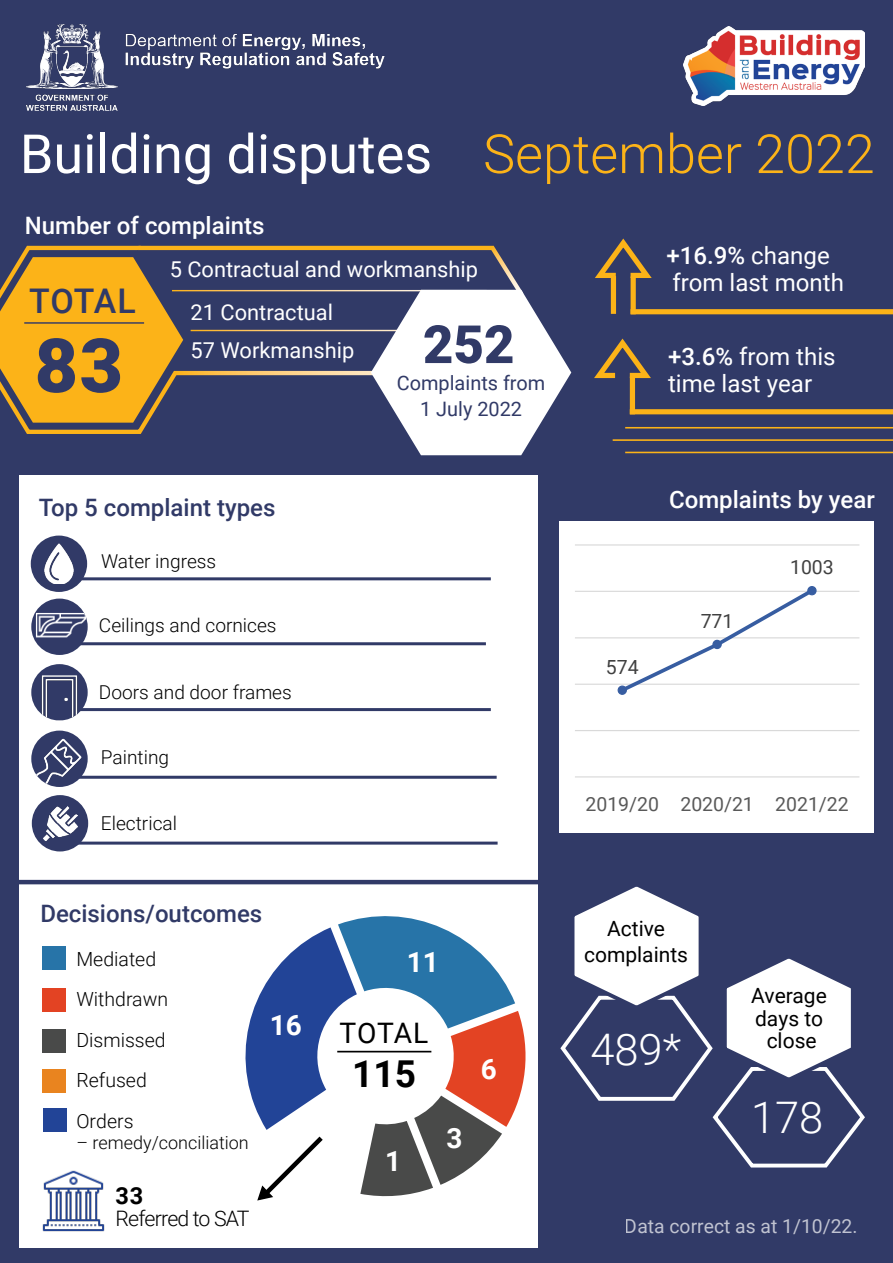
<style>
.page{position:relative;width:893px;height:1263px;background:#313a67}
.page>*{position:absolute;margin:0;border:0;box-sizing:border-box;transform-origin:0 0}
.t1{font:900 75px "Roboto";color:#313a67}
.t2{font:54px "Roboto";color:#fff}
.t3{font:900 52.8px "Roboto";color:#313a67}
.t4{font:300 43.5px "Roboto";color:#fff}
.t5{font:700 37.05px "Roboto";color:#000}
.t6{font:500 34.05px "Roboto";letter-spacing:.01em;color:#313a67}
.t7{font:28.2px "Roboto";letter-spacing:.02em;color:#000}
.t8{font:700 27.9px "Roboto";color:#fff}
.t9{font:24.15px/26.5px "Roboto";color:#fff}
.t10{font:500 24px "Roboto";color:#313a67}
.t11{font:500 24px "Roboto";color:#fff}
.t12{font:700 23.55px "Roboto";color:#000}
.t13{font:21.9px/42.5px "Roboto";color:#fff}
.t14{font:300 21.3px "Roboto";letter-spacing:-.04em;color:#000}
.t15{font:21px/22.5px "Roboto";color:#000;text-align:center}
.t16{font:19.95px/26.2px "Roboto";color:#313a67;text-align:center}
.t17{font:300 19.5px/40.5px "Roboto";color:#000}
.t18{font:19.5px "Roboto";color:#595959}
.t19{font:19.5px "Roboto";color:#404040}
.t20{font:19.35px "Roboto";color:#fff}
.t21{font:300 19.05px "Roboto";color:#000}
.t22{font:300 18px "Roboto";color:#000}
.s1{font-weight:300;color:#fcb318}
.s2{font-weight:500}
</style>
<div class="page">
<div style="left:20px;top:475px;width:855px;height:772px;background:#fff"></div>
<img style="left:684px;top:27px;width:180px;height:78px">
<img style="left:26px;top:24px;width:359px;height:86px">
<svg style="left:0;top:245px;width:225px;height:189px"></svg>
<hr style="left:139px;top:246px;width:355px;height:4px;background:#fcb318">
<hr style="left:172px;top:290px;width:315px;height:1px;background:#fff">
<hr style="left:24px;top:322px;width:120px;height:2px;background:#313a67">
<hr style="left:191px;top:330px;width:296px;height:1px;background:#fff">
<svg style="left:174px;top:371px;width:197px;height:4px"></svg>
<svg style="left:371px;top:245px;width:200px;height:210px"></svg>
<div style="left:538px;top:448px;width:355px;height:815px;background:#313a67"></div>
<div style="left:560px;top:521px;width:314px;height:312px;background:#fff"></div>
<svg style="left:560px;top:886px;width:305px;height:282px"></svg>
<div style="left:631px;top:277px;width:5px;height:37px;background:#fcb318"></div>
<div style="left:630px;top:309px;width:263px;height:5px;background:#fcb318"></div>
<div style="left:611px;top:276px;width:5px;height:38px;background:#fcb318"></div>
<svg style="left:595px;top:238px;width:57px;height:43px"></svg>
<div style="left:630px;top:377px;width:5px;height:37px;background:#fcb318"></div>
<div style="left:630px;top:409px;width:263px;height:5px;background:#fcb318"></div>
<svg style="left:594px;top:338px;width:57px;height:43px"></svg>
<hr style="left:625px;top:427px;width:268px;height:1px;background:#fcb318">
<hr style="left:613px;top:439px;width:280px;height:2px;background:#fcb318">
<hr style="left:625px;top:452px;width:268px;height:1px;background:#fcb318">
<hr style="left:18px;top:880px;width:529px;height:4px;background:#313a67">
<div style="left:43px;top:946px;width:23px;height:24px;background:#2774a8"></div>
<div style="left:43px;top:988px;width:23px;height:23px;background:#e34323"></div>
<div style="left:43px;top:1029px;width:23px;height:24px;background:#494a49"></div>
<div style="left:43px;top:1069px;width:23px;height:24px;background:#e9841f"></div>
<div style="left:43px;top:1108px;width:24px;height:24px;background:#224497"></div>
<img style="left:42px;top:1170px;width:63px;height:62px">
<hr style="left:575px;top:730px;width:284px;height:1px;background:#d9d9d9">
<hr style="left:575px;top:684px;width:284px;height:1px;background:#d9d9d9">
<hr style="left:575px;top:637px;width:284px;height:1px;background:#d9d9d9">
<hr style="left:575px;top:591px;width:284px;height:1px;background:#d9d9d9">
<hr style="left:575px;top:544px;width:284px;height:1px;background:#d9d9d9">
<hr style="left:575px;top:776px;width:284px;height:1px;background:#d9d9d9">
<svg style="left:617px;top:586px;width:200px;height:109px"></svg>
<div style="left:618px;top:686px;width:8px;height:8px;background:#375da1;border-radius:50%"></div>
<div style="left:618px;top:685px;width:9px;height:10px;border:1px solid #375da1;border-radius:50%"></div>
<div style="left:713px;top:640px;width:8px;height:8px;background:#375da1;border-radius:50%"></div>
<div style="left:712px;top:640px;width:10px;height:9px;border:1px solid #375da1;border-radius:50%"></div>
<div style="left:808px;top:587px;width:8px;height:8px;background:#375da1;border-radius:50%"></div>
<div style="left:807px;top:586px;width:10px;height:9px;border:1px solid #375da1;border-radius:50%"></div>
<hr style="left:63px;top:577px;width:428px;height:3px;background:#313a67">
<hr style="left:58px;top:642px;width:428px;height:3px;background:#313a67">
<hr style="left:63px;top:708px;width:428px;height:3px;background:#313a67">
<hr style="left:68px;top:776px;width:429px;height:3px;background:#313a67">
<hr style="left:69px;top:842px;width:429px;height:3px;background:#313a67">
<div style="left:31px;top:536px;width:56px;height:56px;background:#313a67;border-radius:50%"></div>
<img style="left:39px;top:543px;width:40px;height:41px">
<div style="left:32px;top:795px;width:56px;height:56px;background:#313a67;border-radius:50%"></div>
<img style="left:43px;top:806px;width:35px;height:35px">
<svg style="left:245px;top:916px;width:281px;height:285px"></svg>
<div style="left:31px;top:599px;width:57px;height:56px;background:#313a67;border-radius:50%"></div>
<img style="left:36px;top:613px;width:51px;height:25px">
<div style="left:31px;top:664px;width:57px;height:56px;background:#313a67;border-radius:50%"></div>
<img style="left:36px;top:675px;width:47px;height:45px">
<div style="left:31px;top:731px;width:57px;height:56px;background:#313a67;border-radius:50%"></div>
<img style="left:32px;top:739px;width:50px;height:48px">
<h2 class="t2" style="left:20px;top:116px;width:856px">Building disputes <span class="s1">September 2022</span></h2>
<p class="t11" style="left:25px;top:208px;width:241px">Number of complaints</p>
<p class="t13" style="left:191px;top:248px;width:289px;text-indent:-21px">5 Contractual and workmanship<br>21 Contractual</p>
<h3 class="t6" style="left:29px;top:277px;width:108px">TOTAL</h3>
<h1 class="t1" style="left:35px;top:313px;width:90px">83</h1>
<p class="t13" style="left:191px;top:328px;width:165px">57 Workmanship</p>
<h3 class="t3" style="left:423px;top:307px;width:93px">252</h3>
<p class="t16" style="left:397px;top:369px;width:150px">Complaints from<br>1 July 2022</p>
<p class="t10" style="left:39px;top:490px;width:238px">Top 5 complaint types</p>
<p class="t21" style="left:101px;top:548px;width:117px">Water ingress</p>
<p class="t21" style="left:99px;top:612px;width:179px">Ceilings and cornices</p>
<p class="t21" style="left:99px;top:679px;width:194px">Doors and door frames</p>
<p class="t21" style="left:101px;top:744px;width:70px">Painting</p>
<p class="t21" style="left:101px;top:810px;width:78px">Electrical</p>
<p class="t10" style="left:40px;top:897px;width:223px">Decisions/outcomes</p>
<p class="t17" style="left:76px;top:938px;width:93px">Mediated<br>Withdrawn<br>Dismissed<br>Refused<br>Orders</p>
<p class="t22" style="left:76px;top:1129px;width:174px">– remedy/conciliation</p>
<h3 class="t8" style="left:270px;top:1005px;width:34px">16</h3>
<p class="t12" style="left:116px;top:1179px;width:29px">33</p>
<p class="t14" style="left:116px;top:1203px;width:136px">Referred to SAT</p>
<h3 class="t8" style="left:407px;top:943px;width:34px">11</h3>
<h3 class="t7" style="left:340px;top:1013px;width:90px">TOTAL</h3>
<h3 class="t5" style="left:352px;top:1048px;width:65px">115</h3>
<h3 class="t8" style="left:446px;top:1119px;width:18px">3</h3>
<h3 class="t8" style="left:481px;top:1049px;width:18px">6</h3>
<p class="t9" style="left:666px;top:241px;width:179px"><span class="s2">+16.9%</span> change from last month</p>
<p class="t9" style="left:668px;top:343px;width:169px"><span class="s2">+3.6%</span> from this time last year</p>
<p class="t11" style="left:669px;top:483px;width:207px">Complaints by year</p>
<p class="t19" style="left:606px;top:653px;width:34px">574</p>
<p class="t19" style="left:701px;top:607px;width:34px">771</p>
<p class="t19" style="left:790px;top:554px;width:45px">1003</p>
<p class="t18" style="left:586px;top:790px;width:265px">2019/20 2020/21 2021/22</p>
<p class="t15" style="left:584px;top:914px;width:106px;line-height:26.4px">Active complaints</p>
<h3 class="t4" style="left:590px;top:1019px;width:92px">489*</h3>
<p class="t15" style="left:751px;top:984px;width:77px">Average days to close</p>
<h3 class="t4" style="left:751px;top:1087px;width:74px">178</h3>
<p class="t20" style="left:625px;top:1212px;width:234px">Data correct as at 1/10/22.</p>
</div>
